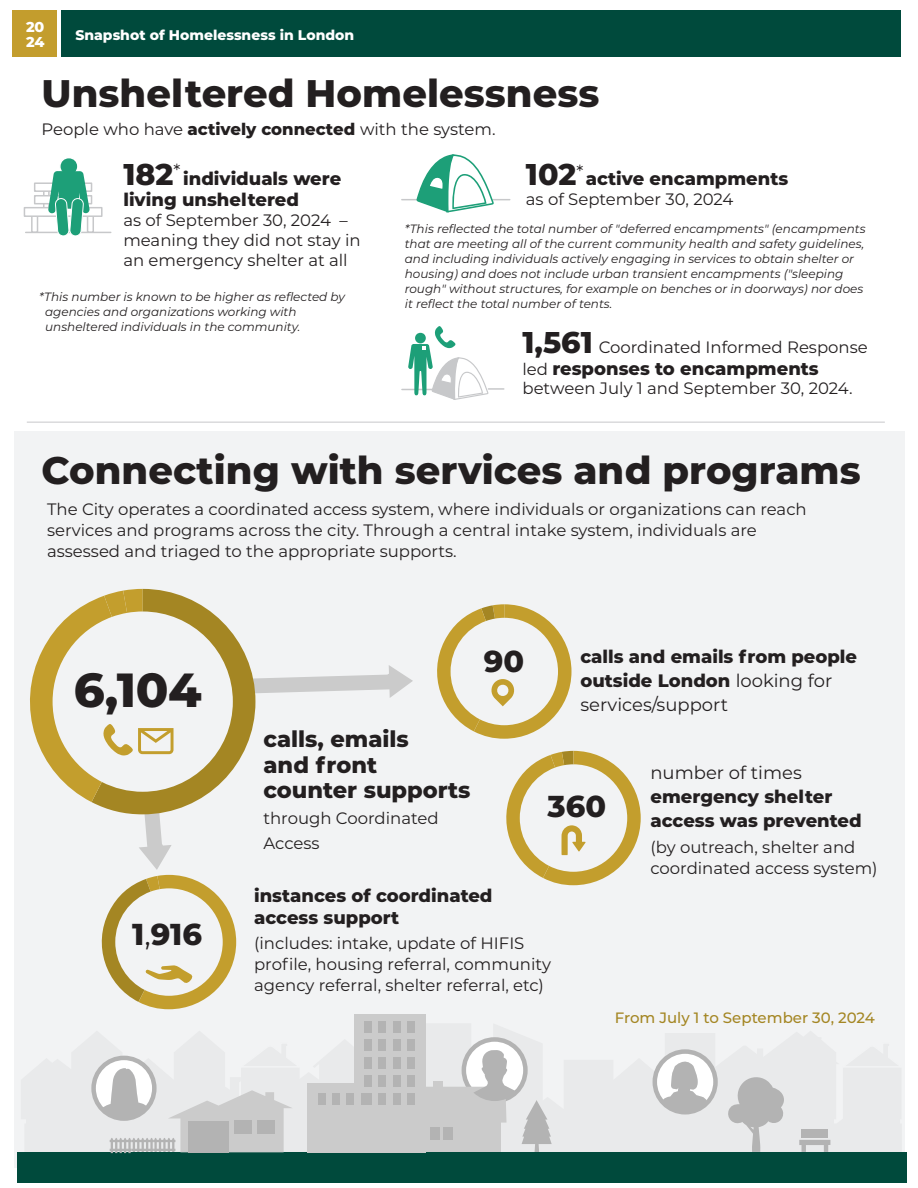
<style>
.page{position:relative;width:918px;height:1188px;background:#fff}
.page>*{position:absolute;margin:0;border:0;box-sizing:border-box;transform-origin:0 0}
.t1{font:800 47.85px "Montserrat";color:#231f20}
.t2{font:800 38.4px "Montserrat";color:#231f20}
.t3{font:800 30.3px "Montserrat";color:#231f20}
.t4{font:800 22.5px/25.5px "Montserrat";color:#231f20}
.t5{font:800 18px/24px "Montserrat";color:#231f20}
.t6{font:18px "Montserrat";color:#231f20}
.t7{font:16.5px/21px "Montserrat";color:#231f20}
.t8{font:500 15px "Montserrat";color:#a48623}
.t9{font:800 14.4px "Montserrat";color:#fff}
.t10{font:800 13.95px "Montserrat";color:#fff}
.t11{font:italic 12px/15px "Montserrat";color:#231f20}
.s1{font-weight:800}
.s2{font-size:30px}
.s3{font-weight:800;font-size:30px}
.s4{font-weight:400;font-size:16.5px}
.s5{font-weight:400}
</style>
<div class="page">
<div style="left:14px;top:432px;width:890px;height:736px;background:#f2f3f4"></div>
<svg style="left:21px;top:1038px;width:881px;height:115px;fill:#e9eaeb"></svg>
<svg style="left:654px;top:1051px;width:62px;height:62px"></svg>
<div style="left:653px;top:1049px;width:65px;height:66px;border:4px solid #b3b3b3;border-radius:50%"></div>
<div style="left:13px;top:10px;width:44px;height:47px;background:#c39d2d"></div>
<div style="left:61px;top:10px;width:840px;height:47px;background:#004a3c"></div>
<hr style="left:27px;top:422px;width:858px;height:1px;background:#c7c8ca">
<hr style="left:26px;top:232px;width:85px;height:1px;background:#c7c8ca">
<svg style="left:43px;top:192px;width:5px;height:15px"></svg>
<svg style="left:31px;top:217px;width:7px;height:15px"></svg>
<svg style="left:90px;top:217px;width:4px;height:15px"></svg>
<div style="left:34px;top:182px;width:58px;height:10px;background:#fff;border:2px solid #c7c8ca"></div>
<div style="left:34px;top:195px;width:58px;height:9px;background:#fff;border:2px solid #c7c8ca"></div>
<div style="left:24px;top:207px;width:79px;height:10px;background:#fff;border:2px solid #c7c8ca"></div>
<svg style="left:48px;top:158px;width:42px;height:78px"></svg>
<svg style="left:402px;top:154px;width:108px;height:59px"></svg>
<hr style="left:402px;top:389px;width:50px;height:1px;background:#c7c8ca">
<svg style="left:408px;top:326px;width:96px;height:74px"></svg>
<svg style="left:30px;top:589px;width:383px;height:420px"></svg>
<svg style="left:437px;top:604px;width:134px;height:135px"></svg>
<svg style="left:506px;top:751px;width:135px;height:134px"></svg>
<svg style="left:838px;top:1041px;width:64px;height:28px"></svg>
<div style="left:17px;top:1153px;width:889px;height:30px;background:#004a3c"></div>
<div style="left:354px;top:1014px;width:72px;height:139px;background:#cbcbcb"></div>
<div style="left:308px;top:1083px;width:71px;height:70px;background:#cbcbcb"></div>
<div style="left:364px;top:1022px;width:8px;height:11px;background:#b3b3b3"></div>
<div style="left:378px;top:1022px;width:8px;height:11px;background:#b3b3b3"></div>
<div style="left:393px;top:1022px;width:7px;height:11px;background:#b3b3b3"></div>
<div style="left:407px;top:1022px;width:8px;height:11px;background:#b3b3b3"></div>
<div style="left:364px;top:1040px;width:8px;height:11px;background:#b3b3b3"></div>
<div style="left:378px;top:1040px;width:8px;height:11px;background:#b3b3b3"></div>
<div style="left:393px;top:1040px;width:7px;height:11px;background:#b3b3b3"></div>
<div style="left:407px;top:1040px;width:8px;height:11px;background:#b3b3b3"></div>
<div style="left:364px;top:1057px;width:8px;height:12px;background:#b3b3b3"></div>
<div style="left:378px;top:1057px;width:8px;height:12px;background:#b3b3b3"></div>
<div style="left:393px;top:1057px;width:7px;height:12px;background:#b3b3b3"></div>
<div style="left:407px;top:1057px;width:8px;height:12px;background:#b3b3b3"></div>
<div style="left:364px;top:1075px;width:8px;height:11px;background:#b3b3b3"></div>
<div style="left:378px;top:1075px;width:8px;height:11px;background:#b3b3b3"></div>
<div style="left:393px;top:1075px;width:7px;height:11px;background:#b3b3b3"></div>
<div style="left:407px;top:1075px;width:8px;height:11px;background:#b3b3b3"></div>
<div style="left:364px;top:1093px;width:8px;height:11px;background:#b3b3b3"></div>
<div style="left:378px;top:1093px;width:8px;height:11px;background:#b3b3b3"></div>
<div style="left:393px;top:1093px;width:7px;height:11px;background:#b3b3b3"></div>
<div style="left:407px;top:1093px;width:8px;height:11px;background:#b3b3b3"></div>
<div style="left:318px;top:1093px;width:8px;height:11px;background:#b3b3b3"></div>
<div style="left:332px;top:1093px;width:8px;height:11px;background:#b3b3b3"></div>
<div style="left:347px;top:1093px;width:7px;height:11px;background:#b3b3b3"></div>
<div style="left:361px;top:1093px;width:8px;height:11px;background:#b3b3b3"></div>
<svg style="left:727px;top:1076px;width:57px;height:76px"></svg>
<svg style="left:799px;top:1140px;width:31px;height:12px"></svg>
<div style="left:802px;top:1129px;width:26px;height:9px;background:#b3b3b3"></div>
<svg style="left:94px;top:1041px;width:208px;height:112px"></svg>
<svg style="left:426px;top:1039px;width:126px;height:114px"></svg>
<h1 class="t9" style="left:26px;top:16px;width:20px">20</h1>
<h1 class="t10" style="left:75px;top:25px;width:280px">Snapshot of Homelessness in London</h1>
<h1 class="t9" style="left:26px;top:31px;width:20px">24</h1>
<h2 class="t2" style="left:41px;top:65px;width:560px">Unsheltered Homelessness</h2>
<h2 class="t7" style="left:41px;top:118px;width:456px">People who have <span class="s1">actively connected</span> with the system.</h2>
<p class="t5" style="left:123px;top:167px;width:219px;line-height:21.6px"><span class="s2">182</span><sup>*</sup>individuals were living unsheltered</p>
<p class="t7" style="left:123px;top:210px;width:239px;line-height:19.8px">as of September 30, 2024 – meaning they did not stay in an emergency shelter at all</p>
<p class="t11" style="left:45px;top:289px;width:301px;text-indent:-6px">*This number is known to be higher as reflected by agencies and organizations working with unsheltered individuals in the community.</p>
<p class="t5" style="left:526px;top:166px;width:264px"><span class="s2">102</span><sup>*</sup>active encampments</p>
<p class="t7" style="left:526px;top:188px;width:209px">as of September 30, 2024</p>
<p class="t11" style="left:405px;top:221px;width:462px">*This reflected the total number of "deferred encampments" (encampments that are meeting all of the current community health and safety guidelines, and including individuals actively engaging in services to obtain shelter or housing) and does not include urban transient encampments ("sleeping rough" without structures, for example on benches or in doorways) nor does it reflect the total number of tents.</p>
<p class="t7" style="left:522px;top:336px;width:347px"><span class="s3">1,561</span> Coordinated Informed Response</p>
<p class="t5" style="left:522px;top:355px;width:298px"><span class="s4">led</span> responses to encampments</p>
<p class="t7" style="left:522px;top:378px;width:332px">between July 1 and September 30, 2024.</p>
<h2 class="t2" style="left:41px;top:442px;width:821px">Connecting with services and programs</h2>
<p class="t7" style="left:47px;top:498px;width:761px">The City operates a coordinated access system, where individuals or organizations can reach services and programs across the city. Through a central intake system, individuals are assessed and triaged to the appropriate supports.</p>
<p class="t1" style="left:74px;top:655px;width:130px">6,104</p>
<p class="t3" style="left:132px;top:912px;width:71px">1<span class="s5">,</span>916</p>
<p class="t3" style="left:484px;top:639px;width:42px">90</p>
<p class="t5" style="left:580px;top:643px;width:278px">calls and emails from people outside London <span class="s5">looking for services/support</span></p>
<p class="t4" style="left:263px;top:725px;width:209px">calls, emails<br>and front counter supports</p>
<p class="t7" style="left:263px;top:805px;width:177px;line-height:25.5px">through Coordinated<br>Access</p>
<p class="t5" style="left:254px;top:883px;width:240px">instances of coordinated</p>
<p class="t6" style="left:650px;top:761px;width:153px">number of times</p>
<p class="t3" style="left:548px;top:784px;width:60px">360</p>
<p class="t5" style="left:650px;top:784px;width:213px">emergency shelter access was prevented</p>
<p class="t7" style="left:650px;top:836px;width:229px">(by outreach, shelter and coordinated access system)</p>
<p class="t5" style="left:254px;top:904px;width:147px">access support</p>
<p class="t7" style="left:254px;top:932px;width:298px">(includes: intake, update of HIFIS profile, housing referral, community agency referral, shelter referral, etc)</p>
<p class="t8" style="left:615px;top:1008px;width:262px">From July 1 to September 30, 2024</p>
</div>
